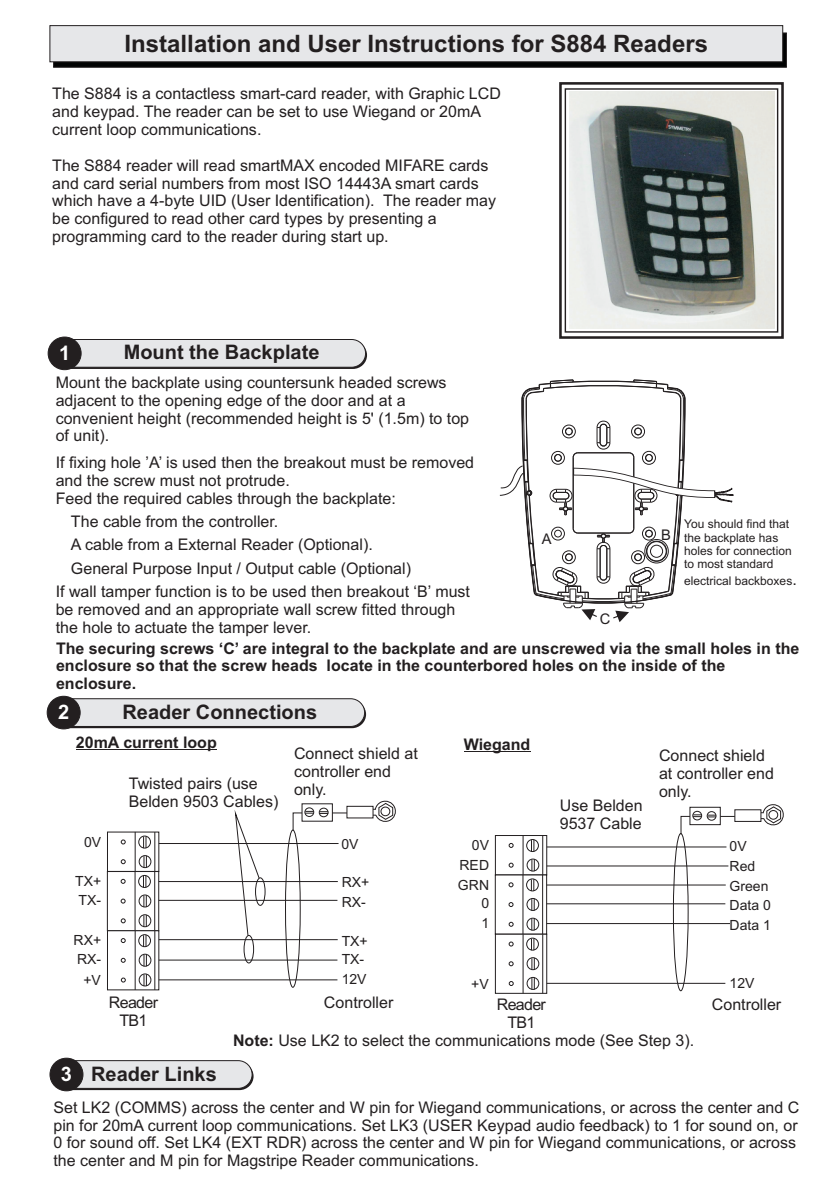
<style>
.page{position:relative;width:840px;height:1191px;background:#fff}
.page>*{position:absolute;margin:0;border:0;box-sizing:border-box;transform-origin:0 0}
.t1{font:700 24px "Arial";color:#231f20}
.t2{font:700 20px "Arial";color:#231f20}
.t3{font:700 20px "Arial";color:#fff}
.t4{font:16px/17.8px "Arial";color:#231f20}
.t5{font:700 16px/17.8px "Arial";color:#231f20}
.t6{font:16px/17.8px "Arial";letter-spacing:-.045em;color:#231f20;text-align:center}
.t7{font:14.6px "Arial";color:#231f20}
.t8{font:14px/19.6px "Arial";color:#231f20}
.t9{font:12px/13.4px "Arial";color:#231f20}
.s1{font-size:16px}
.s2{color:#fff}
.s3{font-weight:700}
</style>
<div class="page">
<div style="left:55px;top:700px;width:311px;height:28px;background:#231f20;border-radius:14px"></div>
<div style="left:55px;top:698px;width:310px;height:29px;background:#e6e7e9;border:1px solid #231f20;border-radius:14px"></div>
<div style="left:47px;top:696px;width:33px;height:33px;background:#231f20;border:1px solid #231f20;border-radius:50%"></div>
<div style="left:56px;top:341px;width:311px;height:28px;background:#2e2b2c;border-radius:14px"></div>
<div style="left:56px;top:339px;width:310px;height:28px;background:#e6e7e9;border:1px solid #231f20;border-radius:14px"></div>
<div style="left:48px;top:337px;width:33px;height:33px;background:#231f20;border:1px solid #231f20;border-radius:50%"></div>
<div style="left:564px;top:88px;width:213px;height:245px;border:1px solid #231f20"></div>
<div style="left:559px;top:82px;width:224px;height:257px;border:3px solid #231f20"></div>
<svg style="left:499px;top:379px;width:234px;height:243px"></svg>
<svg style="left:49px;top:25px;width:737px;height:43px;background:#bfc0c1"></svg>
<hr style="left:153px;top:959px;width:184px;height:1px;background:#231f20">
<hr style="left:154px;top:843px;width:184px;height:1px;background:#231f20">
<hr style="left:153px;top:979px;width:184px;height:1px;background:#231f20">
<hr style="left:154px;top:939px;width:183px;height:1px;background:#231f20">
<hr style="left:154px;top:881px;width:183px;height:1px;background:#231f20">
<hr style="left:152px;top:900px;width:185px;height:1px;background:#231f20">
<div style="left:243px;top:935px;width:11px;height:28px;border:1px solid #231f20;border-radius:50%"></div>
<div style="left:255px;top:877px;width:10px;height:28px;border:1px solid #231f20;border-radius:50%"></div>
<div style="left:285px;top:829px;width:15px;height:158px;border:1px solid #231f20;border-radius:50%"></div>
<svg style="left:234px;top:810px;width:26px;height:126px"></svg>
<svg style="left:107px;top:831px;width:52px;height:159px"></svg>
<hr style="left:135px;top:930px;width:1px;height:60px;background:#231f20">
<hr style="left:154px;top:930px;width:1px;height:60px;background:#231f20">
<svg style="left:292px;top:800px;width:104px;height:31px"></svg>
<hr style="left:76px;top:749px;width:141px;height:1px;background:#231f20">
<hr style="left:545px;top:923px;width:184px;height:1px;background:#231f20">
<hr style="left:542px;top:846px;width:184px;height:1px;background:#231f20">
<hr style="left:541px;top:983px;width:184px;height:1px;background:#231f20">
<hr style="left:545px;top:865px;width:183px;height:1px;background:#231f20">
<hr style="left:541px;top:884px;width:184px;height:1px;background:#231f20">
<hr style="left:539px;top:903px;width:186px;height:1px;background:#231f20">
<div style="left:672px;top:833px;width:16px;height:158px;border:1px solid #231f20;border-radius:50%"></div>
<svg style="left:494px;top:835px;width:53px;height:159px"></svg>
<hr style="left:522px;top:934px;width:1px;height:59px;background:#231f20">
<hr style="left:542px;top:934px;width:1px;height:59px;background:#231f20">
<svg style="left:680px;top:804px;width:104px;height:31px"></svg>
<hr style="left:463px;top:751px;width:67px;height:1px;background:#231f20">
<img style="left:569px;top:92px;width:205px;height:237px">
<div style="left:58px;top:1062px;width:195px;height:28px;background:#2b2728;border-radius:14px"></div>
<div style="left:58px;top:1060px;width:194px;height:28px;background:#e6e7e9;border:1px solid #231f20;border-radius:14px"></div>
<div style="left:50px;top:1057px;width:33px;height:34px;background:#231f20;border:1px solid #231f20;border-radius:50%"></div>
<h1 class="t1" style="left:124px;top:34px;width:584px">Installation and User Instructions for S884 Readers</h1>
<p class="t4" style="left:52px;top:86px;width:450px">The S884 is a contactless smart-card reader, with Graphic LCD and keypad. The reader can be set to use Wiegand or 20mA</p>
<p class="t4" style="left:52px;top:158px;width:445px">The S884 reader will read smartMAX encoded MIFARE cards and card serial numbers from most ISO 14443A smart cards which have a 4-byte UID (User Identification). The reader may be configured to read other card types by presenting a programming card to the reader during start up.</p>
<p class="t4" style="left:52px;top:122px;width:210px">current loop communications.</p>
<p class="t3" style="left:59px;top:345px;width:13px">1</p>
<p class="t2" style="left:124px;top:344px;width:197px">Mount the Backplate</p>
<p class="t4" style="left:56px;top:375px;width:415px">Mount the backplate using countersunk headed screws adjacent to the opening edge of the door and at a convenient height (recommended height is 5' (1.5m) to top of unit).</p>
<p class="t4" style="left:56px;top:455px;width:419px">If fixing hole ’A’ is used then the breakout must be removed and the screw must not protrude.<br>Feed the required cables through the backplate:</p>
<p class="t4" style="left:71px;top:514px;width:209px">The cable from the controller.</p>
<p class="t4" style="left:71px;top:537px;width:303px">A cable from a External Reader (Optional).</p>
<p class="t4" style="left:71px;top:560px;width:341px">General Purpose Input / Output cable (Optional)</p>
<p class="t4" style="left:56px;top:584px;width:415px">If wall tamper function is to be used then breakout ‘B’ must</p>
<p class="t4" style="left:56px;top:602px;width:401px">be removed and an appropriate wall screw fitted through the hole to actuate the tamper lever.</p>
<p class="t7" style="left:541px;top:533px;width:11px">A</p>
<p class="t7" style="left:660px;top:529px;width:11px">B</p>
<p class="t7" style="left:599px;top:613px;width:12px">C</p>
<p class="t9" style="left:683px;top:518px;width:109px">You should find that the backplate has holes for connection to most standard</p>
<p class="t9" style="left:683px;top:575px;width:114px">electrical backboxes<span class="s1">.</span></p>
<p class="t5" style="left:56px;top:640px;width:744px">The securing screws ‘C’ are integral to the backplate and are unscrewed via the small holes in the enclosure so that the screw heads locate in the counterbored holes on the inside of the enclosure.</p>
<p class="t3" style="left:58px;top:704px;width:13px">2</p>
<p class="t2" style="left:122px;top:704px;width:196px">Reader Connections</p>
<p class="t5" style="left:76px;top:734px;width:142px">20mA current loop</p>
<p class="t4" style="left:129px;top:775px;width:151px">Twisted pairs (use<br>Belden 9503 Cables)</p>
<p class="t5" style="left:463px;top:737px;width:68px">Wiegand</p>
<p class="t4" style="left:294px;top:746px;width:125px">Connect shield at controller end only.</p>
<p class="t4" style="left:658px;top:748px;width:116px">Connect shield at controller end only.</p>
<p class="t4" style="left:559px;top:798px;width:84px">Use Belden<br>9537 Cable</p>
<p class="t8" style="left:84px;top:833px;width:19px">0V</p>
<p class="t8" style="left:75px;top:873px;width:28px;line-height:18.6px">TX+<br>TX-</p>
<p class="t8" style="left:73px;top:932px;width:29px;line-height:18.4px">RX+<br>RX-</p>
<p class="t8" style="left:83px;top:972px;width:19px">+V</p>
<p class="t6" style="left:109px;top:995px;width:50px">Reader<br>TB1</p>
<p class="t2" style="left:61px;top:1066px;width:157px"><span class="s2">3</span> Reader Links</p>
<p class="t8" style="left:341px;top:835px;width:19px">0V</p>
<p class="t8" style="left:341px;top:874px;width:29px">RX+<br>RX-</p>
<p class="t8" style="left:341px;top:932px;width:28px">TX+<br>TX-<br>12V</p>
<p class="t4" style="left:324px;top:995px;width:71px">Controller</p>
<p class="t8" style="left:471px;top:836px;width:19px">0V</p>
<p class="t8" style="left:457px;top:876px;width:33px;line-height:18.6px;text-align:right">GRN<br>0</p>
<p class="t8" style="left:459px;top:856px;width:31px">RED</p>
<p class="t8" style="left:481px;top:914px;width:9px">1</p>
<p class="t8" style="left:471px;top:975px;width:19px">+V</p>
<p class="t6" style="left:496px;top:996px;width:50px">Reader<br>TB1</p>
<p class="t4" style="left:233px;top:1033px;width:462px"><span class="s3">Note:</span> Use LK2 to select the communications mode (See Step 3).</p>
<p class="t8" style="left:729px;top:838px;width:19px">0V</p>
<p class="t8" style="left:729px;top:877px;width:43px">Green<br>Data 0</p>
<p class="t8" style="left:729px;top:857px;width:27px">Red</p>
<p class="t8" style="left:729px;top:916px;width:43px">Data 1</p>
<p class="t8" style="left:729px;top:974px;width:26px">12V</p>
<p class="t4" style="left:711px;top:997px;width:71px">Controller</p>
<p class="t4" style="left:53px;top:1099px;width:747px">Set LK2 (COMMS) across the center and W pin for Wiegand communications, or across the center and C pin for 20mA current loop communications. Set LK3 (USER Keypad audio feedback) to 1 for sound on, or 0 for sound off. Set LK4 (EXT RDR) across the center and W pin for Wiegand communications, or across the center and M pin for Magstripe Reader communications.</p>
</div>
